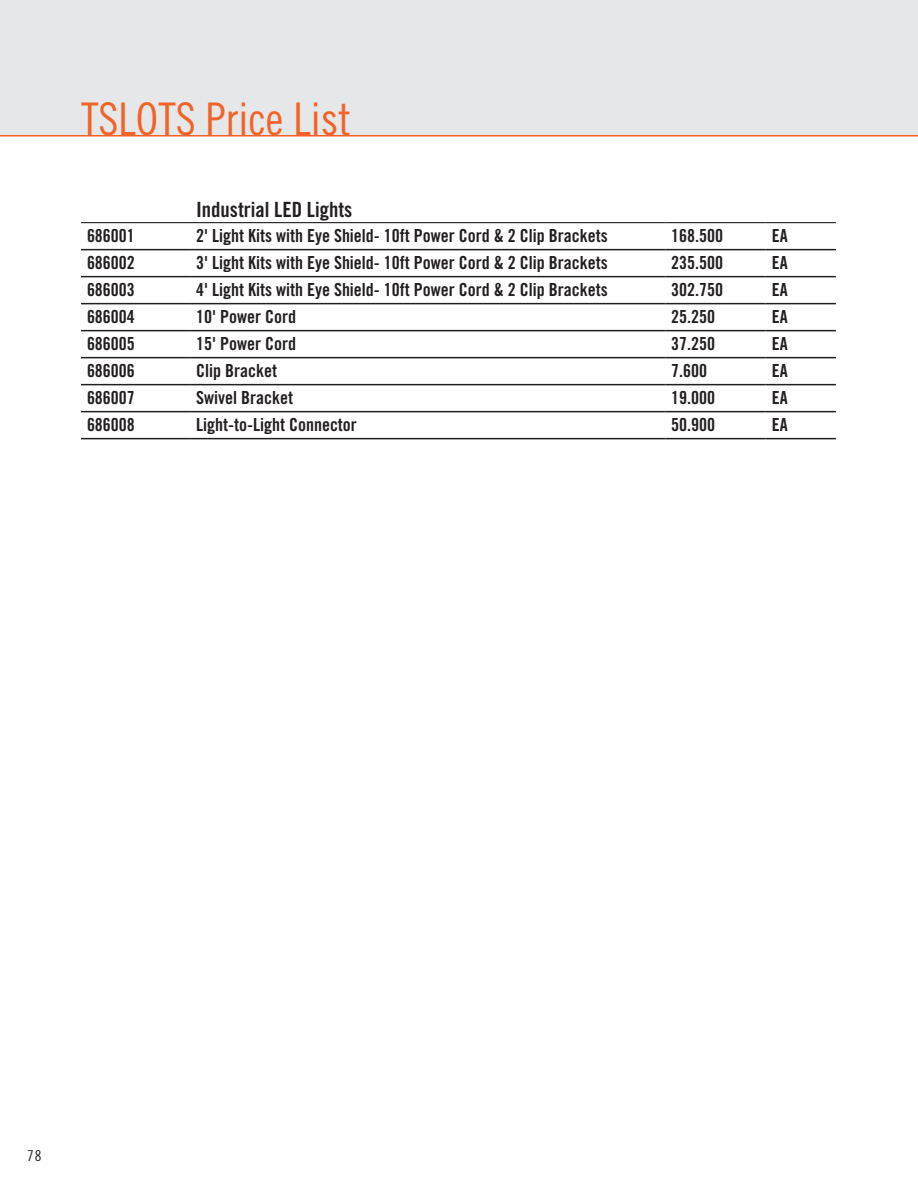
<style>
.page{position:relative;width:918px;height:1188px;background:#fff}
.page>*{position:absolute;margin:0;border:0;box-sizing:border-box;transform-origin:0 0}
.t1{font:45px "Trade Gothic LT Std Cn 18";color:#f26328}
.t2{font:21px "Trade Gothic LT Std Bd Cn 20";color:#231f20}
.t3{font:18px "Trade Gothic LT Std Bd Cn 20";color:#231f20}
.t4{font:15px "Trade Gothic LT Std Cn 18";color:#231f20}
</style>
<div class="page">
<div style="left:0;top:0;width:918px;height:135px;background:#e6e7e9"></div>
<hr style="left:0;top:135px;width:918px;height:1px;background:#f26328">
<hr style="left:81px;top:249px;width:109px;height:1px;background:#231f20">
<hr style="left:190px;top:249px;width:475px;height:1px;background:#231f20">
<hr style="left:665px;top:249px;width:101px;height:1px;background:#231f20">
<hr style="left:766px;top:249px;width:70px;height:1px;background:#231f20">
<hr style="left:81px;top:276px;width:109px;height:1px;background:#231f20">
<hr style="left:190px;top:276px;width:475px;height:1px;background:#231f20">
<hr style="left:665px;top:276px;width:101px;height:1px;background:#231f20">
<hr style="left:766px;top:276px;width:70px;height:1px;background:#231f20">
<hr style="left:81px;top:303px;width:109px;height:1px;background:#231f20">
<hr style="left:190px;top:303px;width:475px;height:1px;background:#231f20">
<hr style="left:665px;top:303px;width:101px;height:1px;background:#231f20">
<hr style="left:766px;top:303px;width:70px;height:1px;background:#231f20">
<hr style="left:81px;top:330px;width:109px;height:1px;background:#231f20">
<hr style="left:190px;top:330px;width:475px;height:1px;background:#231f20">
<hr style="left:665px;top:330px;width:101px;height:1px;background:#231f20">
<hr style="left:766px;top:330px;width:70px;height:1px;background:#231f20">
<hr style="left:81px;top:357px;width:109px;height:1px;background:#231f20">
<hr style="left:190px;top:357px;width:475px;height:1px;background:#231f20">
<hr style="left:665px;top:357px;width:101px;height:1px;background:#231f20">
<hr style="left:766px;top:357px;width:70px;height:1px;background:#231f20">
<hr style="left:81px;top:384px;width:109px;height:1px;background:#231f20">
<hr style="left:190px;top:384px;width:475px;height:1px;background:#231f20">
<hr style="left:665px;top:384px;width:101px;height:1px;background:#231f20">
<hr style="left:766px;top:384px;width:70px;height:1px;background:#231f20">
<hr style="left:81px;top:411px;width:109px;height:1px;background:#231f20">
<hr style="left:190px;top:411px;width:475px;height:1px;background:#231f20">
<hr style="left:665px;top:411px;width:101px;height:1px;background:#231f20">
<hr style="left:766px;top:411px;width:70px;height:1px;background:#231f20">
<hr style="left:81px;top:438px;width:109px;height:1px;background:#231f20">
<hr style="left:190px;top:438px;width:475px;height:1px;background:#231f20">
<hr style="left:665px;top:438px;width:101px;height:1px;background:#231f20">
<hr style="left:766px;top:438px;width:70px;height:1px;background:#231f20">
<hr style="left:81px;top:222px;width:109px;height:1px;background:#231f20">
<hr style="left:190px;top:222px;width:475px;height:1px;background:#231f20">
<hr style="left:665px;top:222px;width:101px;height:1px;background:#231f20">
<hr style="left:766px;top:222px;width:70px;height:1px;background:#231f20">
<h1 class="t1" style="left:81px;top:92px;width:271px">TSLOTS Price List</h1>
<p class="t2" style="left:196px;top:196px;width:158px">Industrial LED Lights</p>
<p class="t3" style="left:87px;top:224px;width:49px">686001</p>
<p class="t3" style="left:196px;top:224px;width:413px">2' Light Kits with Eye Shield- 10ft Power Cord &amp; 2 Clip Brackets</p>
<p class="t3" style="left:671px;top:224px;width:53px">168.500</p>
<p class="t3" style="left:772px;top:224px;width:17px">EA</p>
<p class="t3" style="left:87px;top:251px;width:49px">686002</p>
<p class="t3" style="left:196px;top:251px;width:413px">3' Light Kits with Eye Shield- 10ft Power Cord &amp; 2 Clip Brackets</p>
<p class="t3" style="left:671px;top:251px;width:53px">235.500</p>
<p class="t3" style="left:772px;top:251px;width:17px">EA</p>
<p class="t3" style="left:87px;top:278px;width:49px">686003</p>
<p class="t3" style="left:196px;top:278px;width:413px">4' Light Kits with Eye Shield- 10ft Power Cord &amp; 2 Clip Brackets</p>
<p class="t3" style="left:671px;top:278px;width:53px">302.750</p>
<p class="t3" style="left:772px;top:278px;width:17px">EA</p>
<p class="t3" style="left:87px;top:305px;width:49px">686004</p>
<p class="t3" style="left:196px;top:305px;width:101px">10' Power Cord</p>
<p class="t3" style="left:671px;top:305px;width:45px">25.250</p>
<p class="t3" style="left:772px;top:305px;width:17px">EA</p>
<p class="t3" style="left:87px;top:332px;width:49px">686005</p>
<p class="t3" style="left:196px;top:332px;width:101px">15' Power Cord</p>
<p class="t3" style="left:671px;top:332px;width:45px">37.250</p>
<p class="t3" style="left:772px;top:332px;width:17px">EA</p>
<p class="t3" style="left:87px;top:359px;width:49px">686006</p>
<p class="t3" style="left:196px;top:359px;width:82px">Clip Bracket</p>
<p class="t3" style="left:671px;top:359px;width:37px">7.600</p>
<p class="t3" style="left:772px;top:359px;width:17px">EA</p>
<p class="t3" style="left:87px;top:386px;width:49px">686007</p>
<p class="t3" style="left:196px;top:386px;width:98px">Swivel Bracket</p>
<p class="t3" style="left:671px;top:386px;width:45px">19.000</p>
<p class="t3" style="left:772px;top:386px;width:17px">EA</p>
<p class="t3" style="left:87px;top:413px;width:49px">686008</p>
<p class="t3" style="left:196px;top:413px;width:162px">Light-to-Light Connector</p>
<p class="t3" style="left:671px;top:413px;width:45px">50.900</p>
<p class="t3" style="left:772px;top:413px;width:17px">EA</p>
<p class="t4" style="left:27px;top:1147px;width:16px">78</p>
</div>
